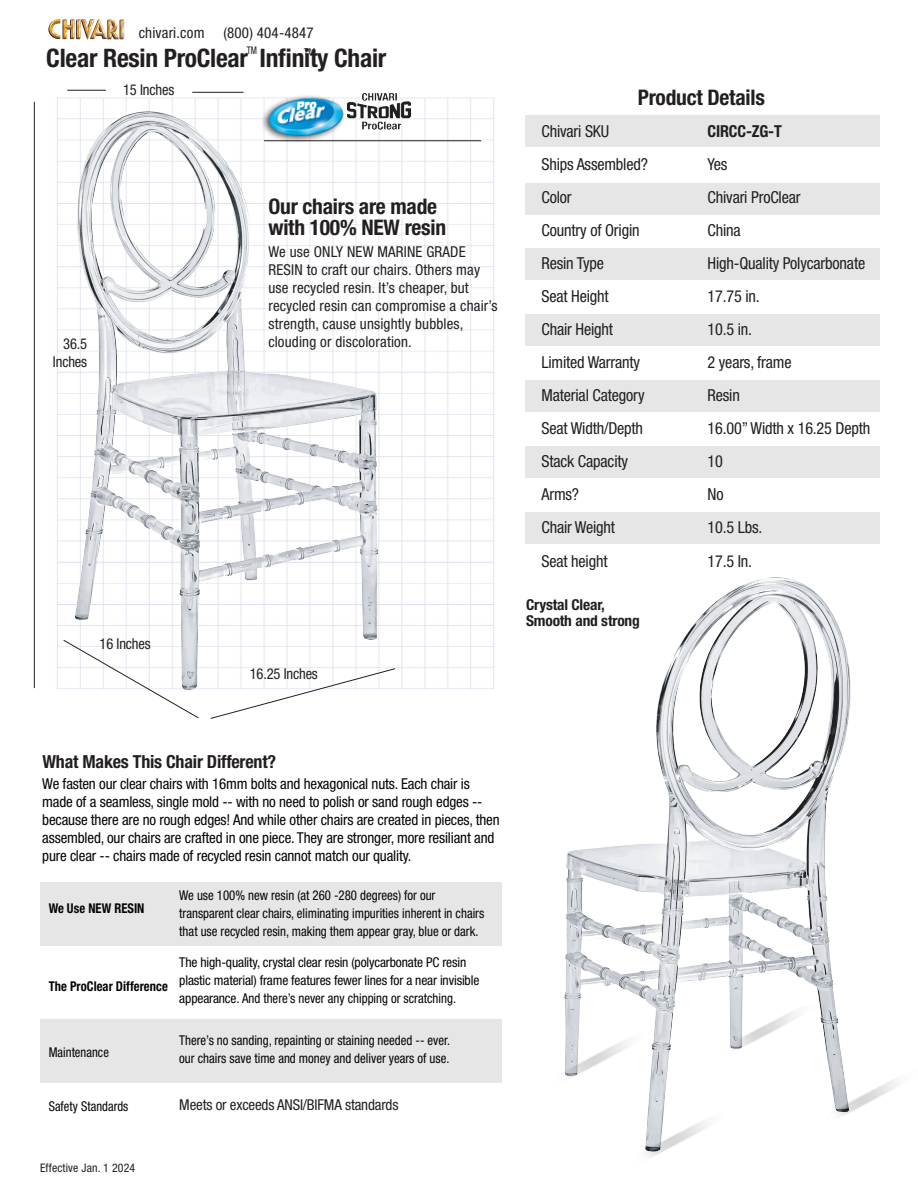
<style>
.page{position:relative;width:918px;height:1188px;background:#fff}
.page>*{position:absolute;margin:0;border:0;box-sizing:border-box;transform-origin:0 0}
.t1{font:700 condensed 25.5px "Helvetica Neue LT Std";letter-spacing:-.01em;color:#231f20}
.t2{font:700 condensed 21.45px/21px "Helvetica Neue LT Std";letter-spacing:-.01em;color:#231f20}
.t3{font:700 condensed 18px "Helvetica Neue LT Std";letter-spacing:-.01em;color:#231f20}
.t4{font:condensed 16.5px/33px "Helvetica Neue LT Std";letter-spacing:-.01em;color:#231f20}
.t5{font:700 condensed 16.5px "Helvetica Neue LT Std";letter-spacing:-.01em;color:#231f20}
.t6{font:condensed 15px/18px "Helvetica Neue LT Std";letter-spacing:-.01em;color:#040503}
.t7{font:condensed 15px/18px "Helvetica Neue LT Std";letter-spacing:.01em;color:#231f20}
.t8{font:condensed 15px/18px "Helvetica Neue LT Std";letter-spacing:-.01em;color:#231f20;text-align:right}
.t9{font:700 condensed 15px/16.5px "Helvetica Neue LT Std";letter-spacing:-.01em;color:#231f20}
.t10{font:condensed 15px "Helvetica Neue LT Std";letter-spacing:.01em;color:#231f20;scale:.83 1}
.t11{font:condensed 13.5px/18px "Helvetica Neue LT Std";color:#040503;scale:.95 1}
.t12{font:condensed 13.5px/18px "Helvetica Neue LT Std";color:#040503}
.t13{font:700 condensed 13.5px "Helvetica Neue LT Std";letter-spacing:.005em;color:#040503;scale:.93 1}
.t14{font:condensed 13.5px "Helvetica Neue LT Std";color:#040503;scale:.93 1}
.t15{font:condensed 11.85px "Helvetica Neue LT Std";letter-spacing:.01em;color:#231f20}
.t16{font:condensed 10.5px "Helvetica Neue LT Std";color:#231f20;scale:.84 1}
</style>
<div class="page">
<img style="left:57px;top:89px;width:437px;height:600px">
<img style="left:75px;top:111px;width:303px;height:578px">
<img style="left:48px;top:18px;width:76px;height:22px">
<div style="left:41px;top:882px;width:461px;height:64px;background:#e6e6e6"></div>
<div style="left:41px;top:1020px;width:461px;height:63px;background:#e6e6e6"></div>
<hr style="left:67px;top:90px;width:39px;height:1px;background:#231f20">
<hr style="left:192px;top:92px;width:52px;height:1px;background:#231f20">
<svg style="left:210px;top:668px;width:186px;height:51px"></svg>
<svg style="left:62px;top:639px;width:138px;height:80px"></svg>
<hr style="left:34px;top:102px;width:1px;height:586px;background:#231f20">
<img style="left:259px;top:90px;width:89px;height:59px">
<hr style="left:264px;top:140px;width:217px;height:1px;background:#231f20">
<div style="left:525px;top:116px;width:355px;height:31px;background:#e6e6e6"></div>
<div style="left:525px;top:183px;width:355px;height:31px;background:#e6e6e6"></div>
<div style="left:525px;top:249px;width:355px;height:31px;background:#e6e6e6"></div>
<div style="left:525px;top:314px;width:355px;height:32px;background:#e6e6e6"></div>
<div style="left:525px;top:380px;width:355px;height:31px;background:#e6e6e6"></div>
<div style="left:525px;top:446px;width:355px;height:31px;background:#e6e6e6"></div>
<div style="left:525px;top:512px;width:355px;height:31px;background:#e6e6e6"></div>
<img style="left:348px;top:93px;width:62px;height:37px">
<img style="left:565px;top:578px;width:286px;height:529px">
<img style="left:565px;top:1027px;width:85px;height:57px">
<img style="left:645px;top:1107px;width:63px;height:50px">
<img style="left:718px;top:999px;width:100px;height:57px">
<img style="left:820px;top:1067px;width:78px;height:49px">
<svg style="left:296px;top:101px;width:21px;height:9px"></svg>
<p class="t7" style="left:139px;top:23px;width:67px">chivari.com</p>
<p class="t7" style="left:223px;top:23px;width:92px">(800) 404-4847</p>
<p class="t16" style="left:247px;top:44px;width:14px">TM</p>
<h1 class="t1" style="left:46px;top:42px;width:342px">Clear Resin ProClear Infinity Chair</h1>
<p class="t10" style="left:303px;top:45px;width:16px">™</p>
<p class="t8" style="left:123px;top:80px;width:53px">15 Inches</p>
<p class="t8" style="left:53px;top:335px;width:36px">36.5<br>Inches</p>
<h2 class="t2" style="left:268px;top:195px;width:179px">Our chairs are made with 100% NEW resin</h2>
<p class="t7" style="left:268px;top:243px;width:231px">We use ONLY NEW MARINE GRADE RESIN to craft our chairs. Others may use recycled resin. It’s cheaper, but recycled resin can compromise a chair’s strength, cause unsightly bubbles, clouding or discoloration.</p>
<p class="t8" style="left:100px;top:634px;width:53px">16 Inches</p>
<p class="t8" style="left:250px;top:664px;width:70px">16.25 Inches</p>
<h2 class="t2" style="left:638px;top:87px;width:129px">Product Details</h2>
<p class="t4" style="left:541px;top:114px;width:108px">Chivari SKU<br>Ships Assembled?<br>Color<br>Country of Origin<br>Resin Type<br>Seat Height<br>Chair Height<br>Limited Warranty<br>Material Category<br>Seat Width/Depth<br>Stack Capacity<br>Arms?<br>Chair Weight<br>Seat height</p>
<p class="t5" style="left:708px;top:121px;width:76px">CIRCC-ZG-T</p>
<p class="t4" style="left:708px;top:147px;width:164px">Yes<br>Chivari ProClear<br>China<br>High-Quality Polycarbonate<br>17.75 in.<br>10.5 in.<br>2 years, frame<br>Resin<br>16.00” Width x 16.25 Depth<br>10<br>No<br>10.5 Lbs.<br>17.5 In.</p>
<p class="t9" style="left:526px;top:596px;width:115px">Crystal Clear,<br>Smooth and strong</p>
<p class="t3" style="left:42px;top:750px;width:235px">What Makes This Chair Different?</p>
<p class="t6" style="left:42px;top:774px;width:459px">We fasten our clear chairs with 16mm bolts and hexagonical nuts. Each chair is made of a seamless, single mold -- with no need to polish or sand rough edges -- because there are no rough edges! And while other chairs are created in pieces, then assembled, our chairs are crafted in one piece. They are stronger, more resiliant and pure clear -- chairs made of recycled resin cannot match our quality.</p>
<p class="t13" style="left:49px;top:900px;width:105px">We Use NEW RESIN</p>
<p class="t13" style="left:49px;top:978px;width:130px">The ProClear Difference</p>
<p class="t14" style="left:49px;top:1044px;width:66px">Maintenance</p>
<p class="t14" style="left:49px;top:1098px;width:87px">Safety Standards</p>
<p class="t11" style="left:179px;top:886px;width:323px">We use 100% new resin (at 260 -280 degrees) for our transparent clear chairs, eliminating impurities inherent in chairs that use recycled resin, making them appear gray, blue or dark.</p>
<p class="t12" style="left:179px;top:953px;width:302px">The high-quality, crystal clear resin (polycarbonate PC resin plastic material) frame features fewer lines for a near invisible appearance. And there’s never any chipping or scratching.</p>
<p class="t11" style="left:179px;top:1031px;width:287px">There’s no sanding, repainting or staining needed -- ever. our chairs save time and money and deliver years of use.</p>
<p class="t8" style="left:179px;top:1095px;width:221px">Meets or exceeds ANSI/BIFMA standards</p>
<p class="t15" style="left:40px;top:1161px;width:97px">Effective Jan. 1 2024</p>
</div>
